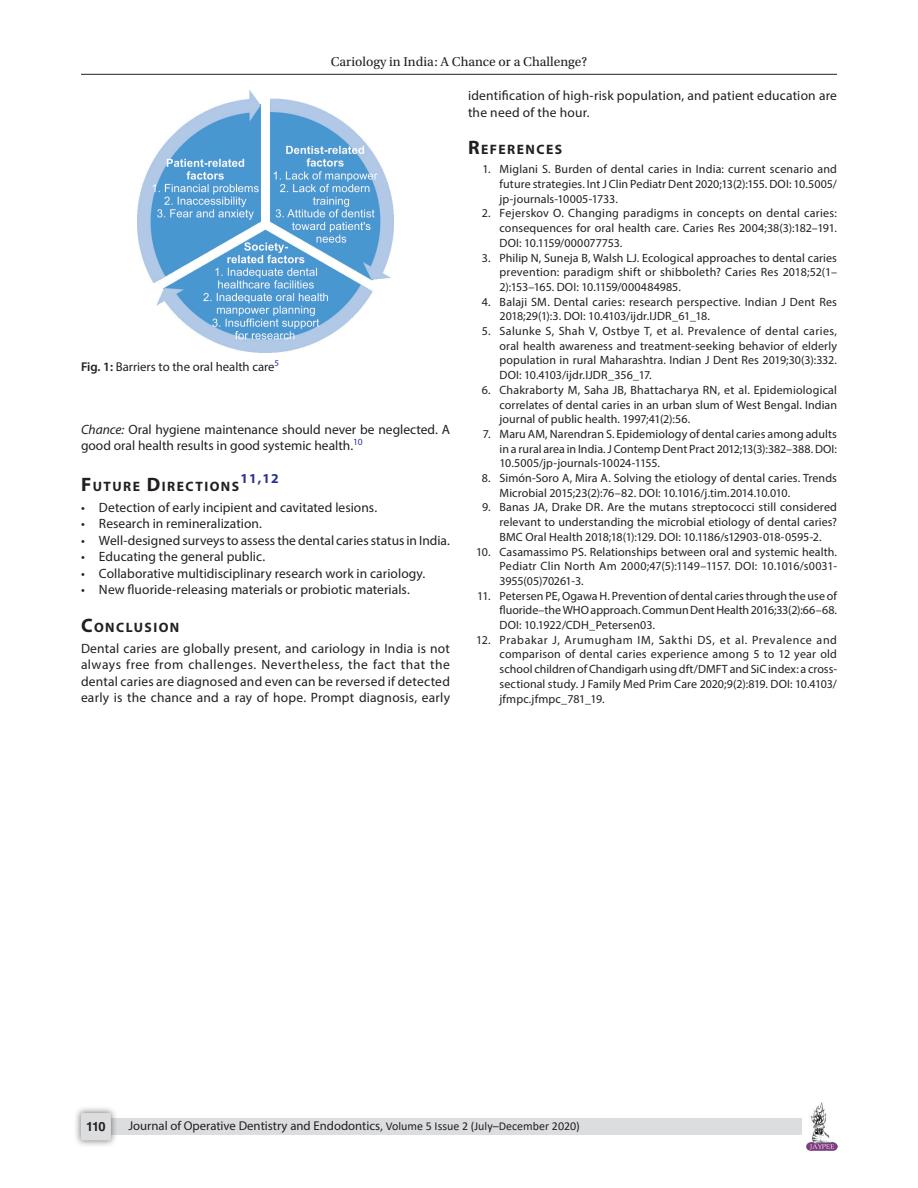
<style>
.page{position:relative;width:918px;height:1188px;background:#fff}
.page>*{position:absolute;margin:0;border:0;box-sizing:border-box;transform-origin:0 0}
.Head-1{font:700 13.65px "Myriad Pro";letter-spacing:.105em;color:#231f20}
.Head-1-2{font:700 13.65px "Myriad Pro";color:#2e3092}
.Para-NoIndent{font:13.5px/16.5px "Myriad Pro";letter-spacing:.015em;color:#231f20}
.List-Bullet{font:13.5px "Myriad Pro";letter-spacing:.005em;color:#231f20}
.Head-4{font:13.5px/16.5px "Myriad Pro";color:#231f20}
.t1{font:13.5px "Utopia Std";color:#231f20}
.FigCaption{font:12.75px "Myriad Pro";color:#231f20}
.t2{font:700 12.75px "Helvetica LT Std";color:#231f20}
.References{font:12px/14.7px "Myriad Pro";letter-spacing:.005em;color:#231f20;text-align:justify}
.s1{font-weight:600}
.s2{font-style:italic}
.s3{font-size:19.5px}
.s4{font-family:"Calibri";font-size:12px}
</style>
<div class="page">
<hr style="left:81px;top:74px;width:756px;height:1px;background:#231f20">
<img style="left:807px;top:1103px;width:30px;height:48px">
<div style="left:96px;top:1119px;width:706px;height:16px;background:#dcdddf"></div>
<div style="left:73px;top:1106px;width:45px;height:41px;background:#231f20;opacity:.61"></div>
<div style="left:81px;top:1113px;width:30px;height:27px;background:#dcdddf;border-radius:2px"></div>
<img style="left:138px;top:90px;width:255px;height:262px">
<p class="t1" style="left:331px;top:55px;width:258px">Cariology in India: A Chance or a Challenge?</p>
<p class="FigCaption" style="left:81px;top:359px;width:200px"><span class="s1">Fig. 1:</span> Barriers to the oral health care<sup>5</sup></p>
<p class="Head-4" style="left:81px;top:421px;width:371px"><span class="s2">Chance:</span> Oral hygiene maintenance should never be neglected. A good oral health results in good systemic health.<sup>10</sup></p>
<p class="Head-1" style="left:81px;top:477px;width:160px"><span class="s3">F</span> UTURE <span class="s3">D</span>IRECTIONS</p>
<p class="Head-1-2" style="left:241px;top:469px;width:39px">11,12</p>
<p class="List-Bullet" style="left:81px;top:499px;width:298px">• Detection of early incipient and cavitated lesions.</p>
<p class="List-Bullet" style="left:81px;top:515px;width:183px">• Research in remineralization.</p>
<p class="List-Bullet" style="left:81px;top:532px;width:371px">• Well-designed surveys to assess the dental caries status in India.</p>
<p class="List-Bullet" style="left:81px;top:548px;width:186px">• Educating the general public.</p>
<p class="List-Bullet" style="left:81px;top:565px;width:346px">• Collaborative multidisciplinary research work in cariology.</p>
<p class="List-Bullet" style="left:81px;top:581px;width:330px">• New fluoride-releasing materials or probiotic materials.</p>
<p class="Head-1" style="left:81px;top:618px;width:100px"><span class="s3">C</span>ONCLUSION</p>
<p class="Para-NoIndent" style="left:81px;top:640px;width:371px;text-align:justify">Dental caries are globally present, and cariology in India is not always free from challenges. Nevertheless, the fact that the dental caries are diagnosed and even can be reversed if detected early is the chance and a ray of hope. Prompt diagnosis, early</p>
<p class="Para-NoIndent" style="left:468px;top:87px;width:370px">identification of high-risk population, and patient education are the need of the hour.</p>
<p class="Head-1" style="left:468px;top:141px;width:96px"><span class="s3">R</span>EFERENCES</p>
<p class="References" style="left:500px;top:162px;width:339px;text-indent:-17px">1. Miglani S. Burden of dental caries in India: current scenario and future strategies. Int J Clin Pediatr Dent 2020;13(2):155. DOI: 10.5005/ jp-journals-10005-1733.</p>
<p class="References" style="left:500px;top:206px;width:339px;text-indent:-18px">2. Fejerskov O. Changing paradigms in concepts on dental caries: consequences for oral health care. Caries Res 2004;38(3):182–191.<br>DOI: 10.1159/000077753.</p>
<p class="References" style="left:500px;top:250px;width:339px;text-indent:-18px">3. Philip N, Suneja B, Walsh LJ. Ecological approaches to dental caries prevention: paradigm shift or shibboleth? Caries Res 2018;52(1– 2):153–165. DOI: 10.1159/000484985.</p>
<p class="References" style="left:500px;top:294px;width:339px;text-indent:-18px">4. Balaji SM. Dental caries: research perspective. Indian J Dent Res<br>2018;29(1):3. DOI: 10.4103/ijdr.IJDR_61_18.</p>
<p class="References" style="left:500px;top:323px;width:339px;text-indent:-18px">5. Salunke S, Shah V, Ostbye T, et al. Prevalence of dental caries, oral health awareness and treatment-seeking behavior of elderly population in rural Maharashtra. Indian J Dent Res 2019;30(3):332.<br>DOI: 10.4103/ijdr.IJDR_356_17.</p>
<p class="References" style="left:500px;top:382px;width:339px;text-indent:-18px">6. Chakraborty M, Saha JB, Bhattacharya RN, et al. Epidemiological correlates of dental caries in an urban slum of West Bengal. Indian journal of public health. 1997;41(2):56.</p>
<p class="References" style="left:500px;top:426px;width:339px;text-indent:-17px">7. Maru AM, Narendran S. Epidemiology of dental caries among adults in a rural area in India. J Contemp Dent Pract 2012;13(3):382–388. DOI:<br>10.5005/jp-journals-10024-1155.</p>
<p class="References" style="left:500px;top:470px;width:339px;text-indent:-18px">8. Simón-Soro A, Mira A. Solving the etiology of dental caries. Trends<br>Microbial 2015;23(2):76–82. DOI: 10.1016/j.tim.2014.10.010.</p>
<p class="References" style="left:500px;top:500px;width:339px;text-indent:-17px">9. Banas JA, Drake DR. Are the mutans streptococci still considered relevant to understanding the microbial etiology of dental caries?<br>BMC Oral Health 2018;18(1):129. DOI: 10.1186/s12903-018-0595-2.</p>
<p class="References" style="left:500px;top:544px;width:339px;text-indent:-23px">10. Casamassimo PS. Relationships between oral and systemic health.<br>Pediatr Clin North Am 2000;47(5):1149–1157. DOI: 10.1016/s0031- 3955(05)70261-3.</p>
<p class="References" style="left:500px;top:588px;width:339px;text-indent:-22px">11. Petersen PE, Ogawa H. Prevention of dental caries through the use of fluoride–the WHO approach. Commun Dent Health 2016;33(2):66–68.<br>DOI: 10.1922/CDH_Petersen03.</p>
<p class="References" style="left:500px;top:632px;width:339px;text-indent:-23px">12. Prabakar J, Arumugham IM, Sakthi DS, et al. Prevalence and comparison of dental caries experience among 5 to 12 year old school children of Chandigarh using dft/DMFT and SiC index: a cross&shy;sectional study. J Family Med Prim Care 2020;9(2):819. DOI: 10.4103/ jfmpc.jfmpc_781_19.</p>
<p class="t2" style="left:86px;top:1119px;width:21px">110</p>
<p class="FigCaption" style="left:128px;top:1118px;width:453px">Journal of Operative Dentistry and Endodontics<span class="s4">, Volume 5 Issue 2 (July–December 2020)</span></p>
</div>
